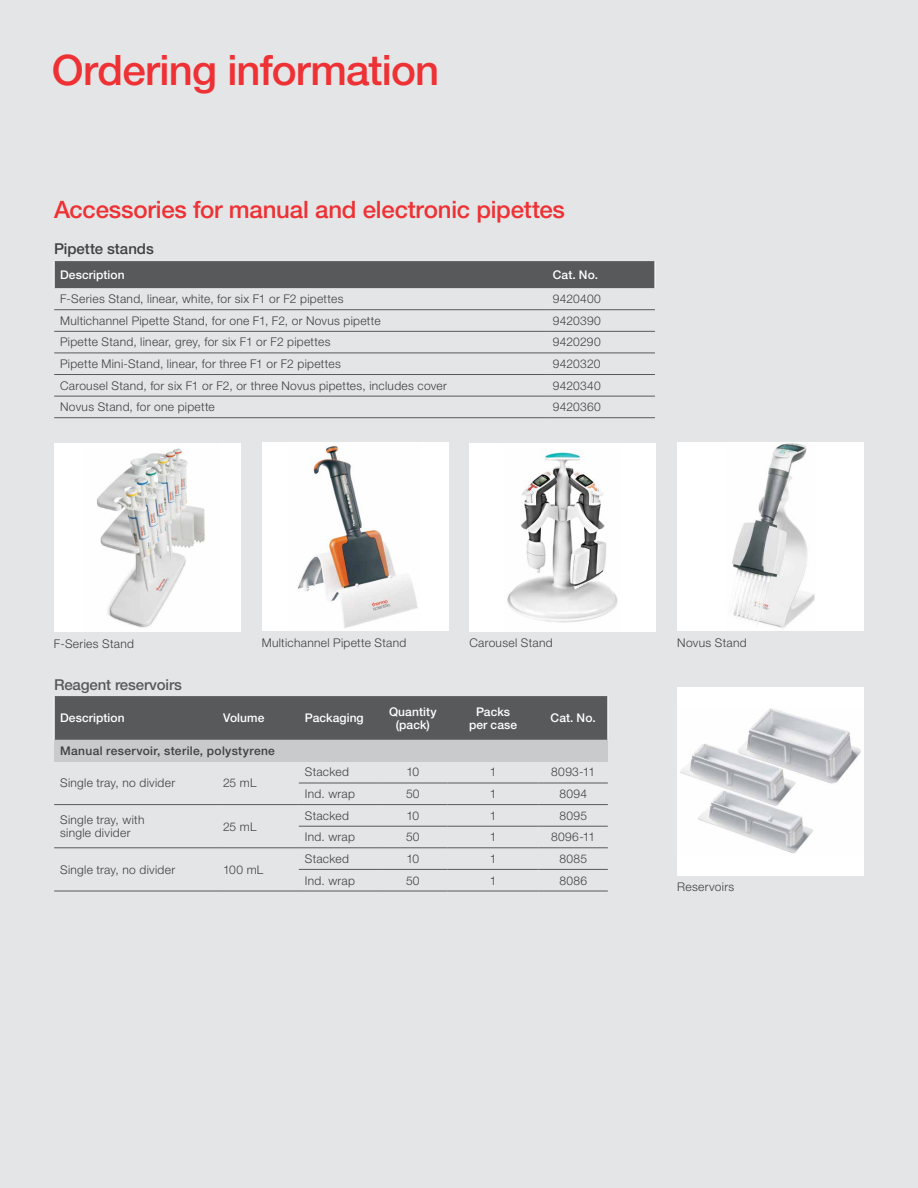
<style>
.page{position:relative;width:918px;height:1188px;background:#e4e5e6}
.page>*{position:absolute;margin:0;border:0;box-sizing:border-box;transform-origin:0 0}
.t1{font:500 42px "Helvetica Neue LTW1 G";letter-spacing:-.02em;color:#ee3134}
.t2{font:500 24px "Helvetica Neue LTW1 G";letter-spacing:-.01em;color:#ee3134}
.t3{font:500 15px "Helvetica Neue LTW1 G";letter-spacing:-.01em;color:#58595b}
.t4{font:500 15px "Helvetica Neue LTW1 G";color:#414042}
.t5{font:300 12px/13.5px "Helvetica Neue LTW1 G";letter-spacing:.025em;color:#414042}
.t6{font:500 12px/13.5px "Helvetica Neue LTW1 G";letter-spacing:.01em;color:#fff;text-align:center}
.t7{font:500 12px "Helvetica Neue LTW1 G";letter-spacing:.03em;color:#414042}
</style>
<div class="page">
<div style="left:54px;top:261px;width:602px;height:27px;background:#58595b"></div>
<hr style="left:54px;top:309px;width:493px;height:1px;background:#58595b">
<hr style="left:547px;top:309px;width:108px;height:1px;background:#58595b">
<hr style="left:54px;top:331px;width:493px;height:1px;background:#58595b">
<hr style="left:547px;top:331px;width:108px;height:1px;background:#58595b">
<hr style="left:54px;top:353px;width:493px;height:1px;background:#58595b">
<hr style="left:547px;top:353px;width:108px;height:1px;background:#58595b">
<hr style="left:54px;top:374px;width:493px;height:1px;background:#58595b">
<hr style="left:547px;top:374px;width:108px;height:1px;background:#58595b">
<hr style="left:54px;top:396px;width:493px;height:1px;background:#58595b">
<hr style="left:547px;top:396px;width:108px;height:1px;background:#58595b">
<hr style="left:54px;top:417px;width:493px;height:1px;background:#58595b">
<hr style="left:547px;top:417px;width:108px;height:1px;background:#58595b">
<div style="left:55px;top:696px;width:553px;height:44px;background:#58595b"></div>
<div style="left:54px;top:740px;width:554px;height:21px;background:#c9cacc"></div>
<hr style="left:54px;top:891px;width:163px;height:1px;background:#58595b">
<hr style="left:217px;top:891px;width:82px;height:1px;background:#58595b">
<hr style="left:54px;top:696px;width:1px;height:44px;background:#fff">
<hr style="left:608px;top:696px;width:1px;height:44px;background:#fff">
<hr style="left:299px;top:783px;width:79px;height:1px;background:#58595b">
<hr style="left:378px;top:783px;width:70px;height:1px;background:#58595b">
<hr style="left:448px;top:783px;width:91px;height:1px;background:#58595b">
<hr style="left:539px;top:783px;width:69px;height:1px;background:#58595b">
<hr style="left:54px;top:804px;width:163px;height:1px;background:#58595b">
<hr style="left:217px;top:804px;width:82px;height:1px;background:#58595b">
<hr style="left:299px;top:804px;width:79px;height:1px;background:#58595b">
<hr style="left:378px;top:804px;width:70px;height:1px;background:#58595b">
<hr style="left:448px;top:804px;width:91px;height:1px;background:#58595b">
<hr style="left:539px;top:804px;width:69px;height:1px;background:#58595b">
<hr style="left:299px;top:826px;width:79px;height:1px;background:#58595b">
<hr style="left:378px;top:826px;width:70px;height:1px;background:#58595b">
<hr style="left:448px;top:826px;width:91px;height:1px;background:#58595b">
<hr style="left:539px;top:826px;width:69px;height:1px;background:#58595b">
<hr style="left:54px;top:848px;width:163px;height:1px;background:#58595b">
<hr style="left:217px;top:848px;width:82px;height:1px;background:#58595b">
<hr style="left:299px;top:848px;width:79px;height:1px;background:#58595b">
<hr style="left:378px;top:848px;width:70px;height:1px;background:#58595b">
<hr style="left:448px;top:848px;width:91px;height:1px;background:#58595b">
<hr style="left:539px;top:848px;width:69px;height:1px;background:#58595b">
<hr style="left:299px;top:869px;width:79px;height:1px;background:#58595b">
<hr style="left:378px;top:869px;width:70px;height:1px;background:#58595b">
<hr style="left:448px;top:869px;width:91px;height:1px;background:#58595b">
<hr style="left:539px;top:869px;width:69px;height:1px;background:#58595b">
<hr style="left:299px;top:891px;width:79px;height:1px;background:#58595b">
<hr style="left:378px;top:891px;width:70px;height:1px;background:#58595b">
<hr style="left:448px;top:891px;width:91px;height:1px;background:#58595b">
<hr style="left:539px;top:891px;width:69px;height:1px;background:#58595b">
<div style="left:54px;top:444px;width:187px;height:188px;background:#fff"></div>
<img style="left:97px;top:448px;width:108px;height:180px">
<div style="left:470px;top:444px;width:186px;height:188px;background:#fff"></div>
<img style="left:507px;top:452px;width:111px;height:171px">
<div style="left:262px;top:443px;width:186px;height:188px;background:#fff"></div>
<img style="left:297px;top:444px;width:121px;height:184px">
<div style="left:677px;top:442px;width:187px;height:188px;background:#fff"></div>
<img style="left:730px;top:442px;width:85px;height:186px">
<div style="left:677px;top:688px;width:187px;height:188px;background:#fff"></div>
<img style="left:680px;top:708px;width:181px;height:146px">
<h1 class="t1" style="left:52px;top:45px;width:389px">Ordering information</h1>
<h2 class="t2" style="left:54px;top:195px;width:513px">Accessories for manual and electronic pipettes</h2>
<p class="t4" style="left:54px;top:239px;width:101px">Pipette stands</p>
<p class="t6" style="left:60px;top:268px;width:66px">Description</p>
<p class="t6" style="left:553px;top:268px;width:47px">Cat. No.</p>
<p class="t5" style="left:60px;top:292px;width:285px">F-Series Stand, linear, white, for six F1 or F2 pipettes</p>
<p class="t5" style="left:553px;top:292px;width:49px">9420400</p>
<p class="t5" style="left:60px;top:314px;width:322px">Multichannel Pipette Stand, for one F1, F2, or Novus pipette</p>
<p class="t5" style="left:553px;top:314px;width:49px">9420390</p>
<p class="t5" style="left:60px;top:335px;width:272px">Pipette Stand, linear, grey, for six F1 or F2 pipettes</p>
<p class="t5" style="left:553px;top:335px;width:49px">9420290</p>
<p class="t5" style="left:60px;top:357px;width:282px">Pipette Mini-Stand, linear, for three F1 or F2 pipettes</p>
<p class="t5" style="left:553px;top:357px;width:49px">9420320</p>
<p class="t5" style="left:60px;top:379px;width:388px">Carousel Stand, for six F1 or F2, or three Novus pipettes, includes cover</p>
<p class="t5" style="left:553px;top:379px;width:49px">9420340</p>
<p class="t5" style="left:60px;top:400px;width:156px">Novus Stand, for one pipette</p>
<p class="t5" style="left:553px;top:400px;width:49px">9420360</p>
<p class="t5" style="left:54px;top:637px;width:82px">F-Series Stand</p>
<p class="t5" style="left:262px;top:636px;width:146px">Multichannel Pipette Stand</p>
<p class="t5" style="left:469px;top:636px;width:85px">Carousel Stand</p>
<p class="t5" style="left:677px;top:636px;width:71px">Novus Stand</p>
<p class="t3" style="left:54px;top:676px;width:130px">Reagent reservoirs</p>
<p class="t6" style="left:60px;top:711px;width:66px">Description</p>
<p class="t6" style="left:223px;top:711px;width:43px">Volume</p>
<p class="t6" style="left:305px;top:711px;width:60px">Packaging</p>
<p class="t6" style="left:389px;top:704px;width:49px">Quantity (pack)</p>
<p class="t6" style="left:469px;top:704px;width:50px">Packs per case</p>
<p class="t6" style="left:551px;top:711px;width:47px">Cat. No.</p>
<p class="t7" style="left:60px;top:743px;width:216px">Manual reservoir, sterile, polystyrene</p>
<p class="t5" style="left:60px;top:776px;width:117px">Single tray, no divider</p>
<p class="t5" style="left:223px;top:776px;width:35px">25 mL</p>
<p class="t5" style="left:305px;top:765px;width:46px">Stacked</p>
<p class="t5" style="left:406px;top:765px;width:14px">10</p>
<p class="t5" style="left:490px;top:765px;width:8px">1</p>
<p class="t5" style="left:551px;top:765px;width:45px">8093-11</p>
<p class="t5" style="left:305px;top:787px;width:52px">Ind. wrap</p>
<p class="t5" style="left:406px;top:787px;width:15px">50</p>
<p class="t5" style="left:490px;top:787px;width:8px">1</p>
<p class="t5" style="left:559px;top:787px;width:29px">8094</p>
<p class="t5" style="left:60px;top:813px;width:86px">Single tray, with single divider</p>
<p class="t5" style="left:223px;top:819px;width:35px">25 mL</p>
<p class="t5" style="left:60px;top:863px;width:117px">Single tray, no divider</p>
<p class="t5" style="left:223px;top:863px;width:42px">100 mL</p>
<p class="t5" style="left:305px;top:809px;width:46px">Stacked</p>
<p class="t5" style="left:406px;top:809px;width:14px">10</p>
<p class="t5" style="left:490px;top:809px;width:8px">1</p>
<p class="t5" style="left:559px;top:809px;width:29px">8095</p>
<p class="t5" style="left:305px;top:830px;width:52px">Ind. wrap</p>
<p class="t5" style="left:406px;top:830px;width:15px">50</p>
<p class="t5" style="left:490px;top:830px;width:8px">1</p>
<p class="t5" style="left:551px;top:830px;width:46px">8096-11</p>
<p class="t5" style="left:305px;top:852px;width:46px">Stacked</p>
<p class="t5" style="left:406px;top:852px;width:14px">10</p>
<p class="t5" style="left:490px;top:852px;width:8px">1</p>
<p class="t5" style="left:559px;top:852px;width:29px">8085</p>
<p class="t5" style="left:305px;top:873px;width:52px">Ind. wrap</p>
<p class="t5" style="left:406px;top:873px;width:15px">50</p>
<p class="t5" style="left:490px;top:873px;width:8px">1</p>
<p class="t5" style="left:559px;top:873px;width:29px">8086</p>
<p class="t5" style="left:677px;top:880px;width:59px">Reservoirs</p>
</div>
